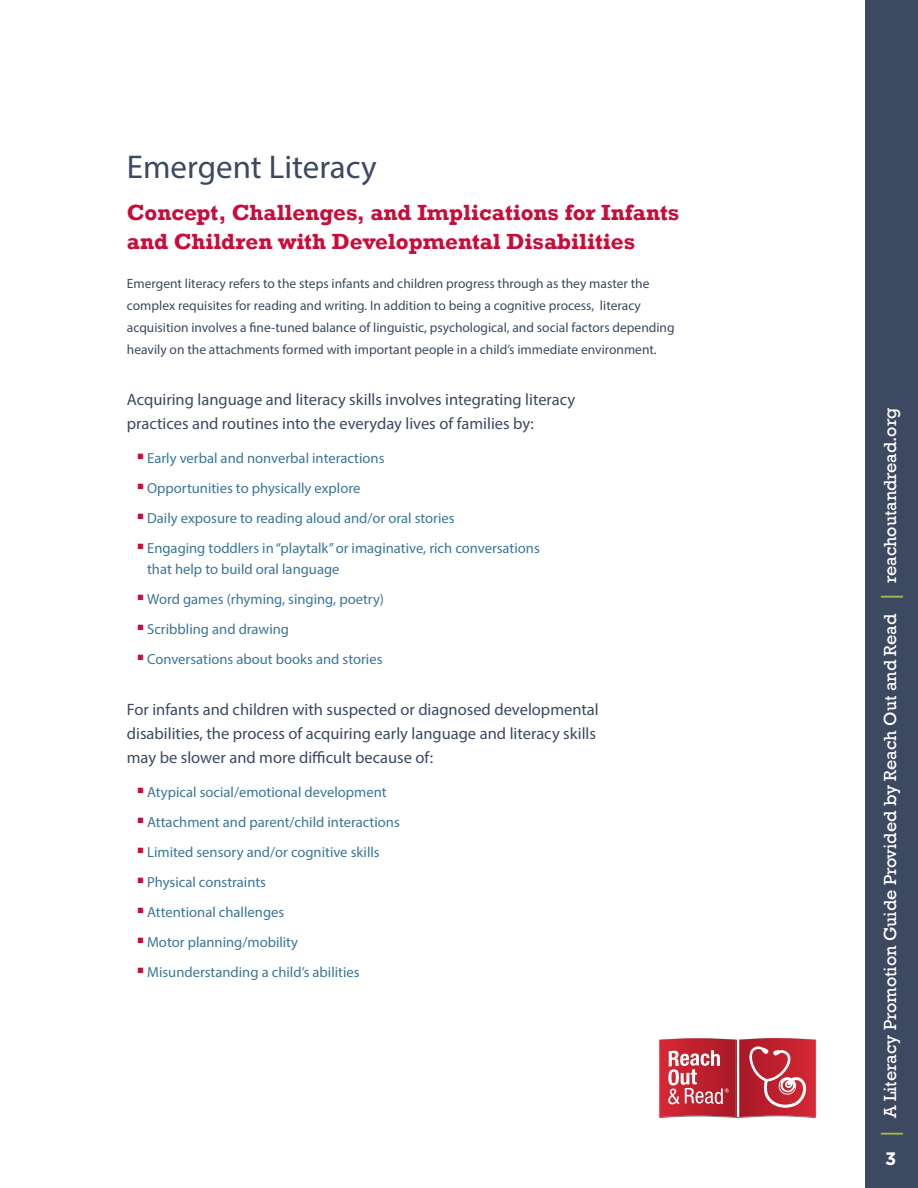
<style>
.page{position:relative;width:918px;height:1188px;background:#fff}
.page>*{position:absolute;margin:0;border:0;box-sizing:border-box;transform-origin:0 0}
.headers{font:33px "Myriad Pro";color:#3d4960}
.Subheader{font:700 22.5px/28.5px "Rockwell";color:#c80d3a}
.t1{font:18px "Rockwell";color:#fff}
.disability_name_smal{font:700 18px "Gotham";color:#fff}
.intro_to_bullets{font:16.5px/24px "Myriad Pro";color:#3d4960}
.t2{font:14.7px/21px "Myriad Pro";color:#3b7697}
.Paragraph_Style_1{font:13.5px/21.8px "Myriad Pro";color:#3d4960}
.s1{font-size:24px;color:#a6b84b}
</style>
<div class="page">
<img style="left:668px;top:1117px;width:68px;height:2px">
<img style="left:807px;top:1048px;width:10px;height:71px">
<img style="left:739px;top:1117px;width:68px;height:2px">
<svg style="left:659px;top:1038px;width:157px;height:79px;background:#c84550"></svg>
<div style="left:866px;top:0;width:52px;height:1188px;background:#3d4960"></div>
<p class="headers" style="left:127px;top:147px;width:251px">Emergent Literacy</p>
<p class="Subheader" style="left:127px;top:198px;width:554px">Concept, Challenges, and Implications for Infants and Children with Developmental Disabilities</p>
<p class="Paragraph_Style_1" style="left:127px;top:273px;width:549px">Emergent literacy refers to the steps infants and children progress through as they master the complex requisites for reading and writing. In addition to being a cognitive process, literacy acquisition involves a fine-tuned balance of linguistic, psychological, and social factors depending heavily on the attachments formed with important people in a child’s immediate environment.</p>
<p class="intro_to_bullets" style="left:127px;top:387px;width:450px">Acquiring language and literacy skills involves integrating literacy practices and routines into the everyday lives of families by:</p>
<p class="t2" style="left:147px;top:448px;width:239px">Early verbal and nonverbal interactions</p>
<p class="t2" style="left:147px;top:477px;width:215px">Opportunities to physically explore</p>
<p class="t2" style="left:147px;top:507px;width:309px">Daily exposure to reading aloud and/or oral stories</p>
<p class="t2" style="left:147px;top:537px;width:394px">Engaging toddlers in “playtalk” or imaginative, rich conversations that help to build oral language</p>
<p class="t2" style="left:147px;top:588px;width:238px">Word games (rhyming, singing, poetry)</p>
<p class="t2" style="left:147px;top:618px;width:143px">Scribbling and drawing</p>
<p class="t2" style="left:147px;top:648px;width:237px">Conversations about books and stories</p>
<p class="intro_to_bullets" style="left:127px;top:697px;width:473px">For infants and children with suspected or diagnosed developmental disabilities, the process of acquiring early language and literacy skills may be slower and more difficult because of:</p>
<p class="t2" style="left:147px;top:782px;width:241px">Atypical social/emotional development</p>
<p class="t2" style="left:147px;top:811px;width:254px">Attachment and parent/child interactions</p>
<p class="t2" style="left:147px;top:841px;width:234px">Limited sensory and/or cognitive skills</p>
<p class="t2" style="left:147px;top:871px;width:120px">Physical constraints</p>
<p class="t2" style="left:147px;top:901px;width:139px">Attentional challenges</p>
<p class="t2" style="left:147px;top:931px;width:153px">Motor planning/mobility</p>
<p class="t2" style="left:147px;top:961px;width:214px">Misunderstanding a child’s abilities</p>
<p class="t1" style="left:880px;top:1140px;width:733px;rotate:-90deg"><span class="s1">|</span> A Literacy Promotion Guide Provided by Reach Out and Read <span class="s1">|</span> reachoutandread.org</p>
<p class="disability_name_smal" style="left:885px;top:1147px;width:13px">3</p>
</div>
